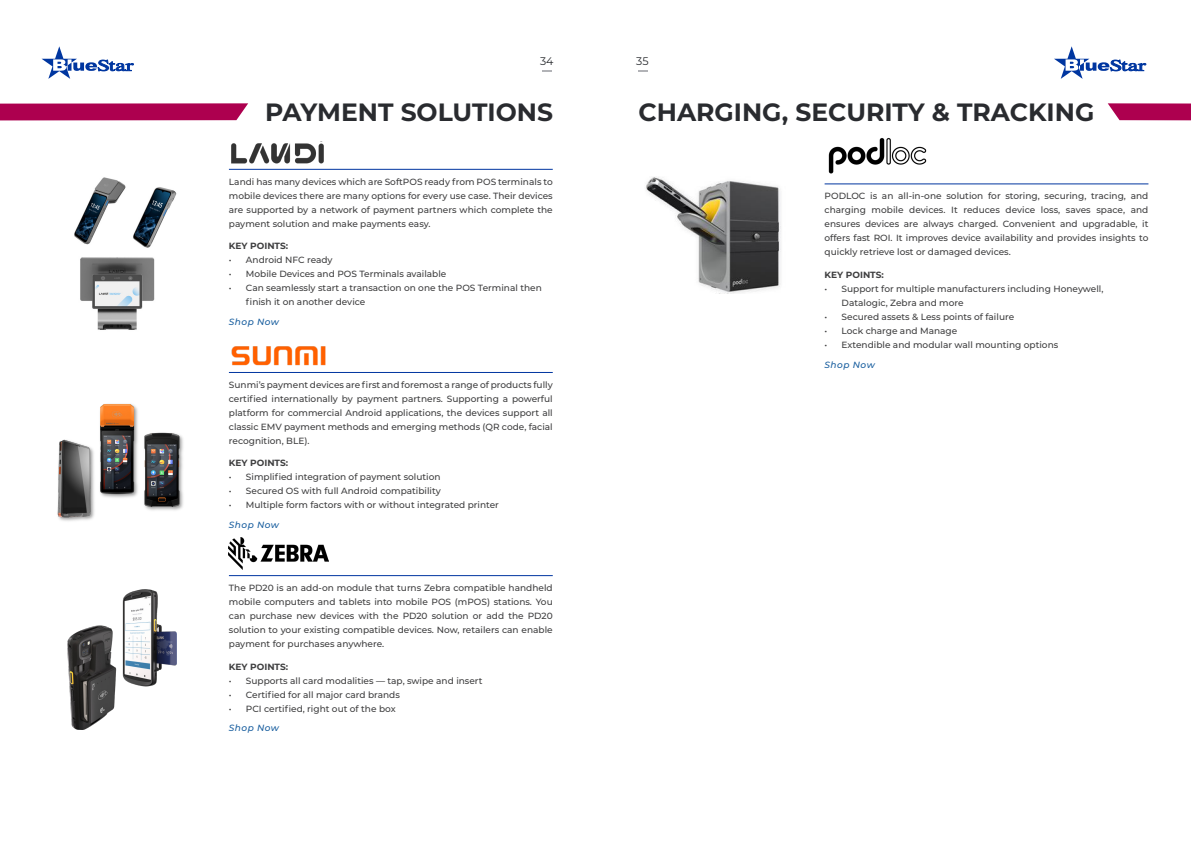
<style>
.page{position:relative;width:1191px;height:842px;background:#fff}
.page>*{position:absolute;margin:0;border:0;box-sizing:border-box;transform-origin:0 0}
.Headline{font:700 25px "Montserrat";color:#292b2f}
.t1{font:11px "Montserrat";color:#292b2f}
.Paragraph{font:500 9px/14px "Montserrat";color:#3e3e3f;text-align:justify}
.KeyPoints{font:700 9px "Montserrat";color:#3e3e3f}
.Websites{font:italic 500 9px "Montserrat";letter-spacing:.05em;color:#175d9e}
</style>
<div class="page">
<svg style="left:42px;top:46px;width:92px;height:33px"></svg>
<svg style="left:1054px;top:46px;width:92px;height:33px"></svg>
<svg style="left:638px;top:70px;width:9px;height:2px"></svg>
<svg style="left:542px;top:70px;width:10px;height:2px"></svg>
<hr style="left:229px;top:169px;width:324px;height:1px;background:#0036a0">
<hr style="left:229px;top:372px;width:324px;height:1px;background:#0036a0">
<hr style="left:229px;top:575px;width:324px;height:1px;background:#0036a0">
<img style="left:231px;top:143px;width:93px;height:20px">
<img style="left:231px;top:346px;width:95px;height:20px">
<img style="left:229px;top:537px;width:100px;height:32px">
<svg style="left:0;top:103px;width:248px;height:17px;background:#b10c57"></svg>
<svg style="left:1107px;top:103px;width:84px;height:17px"></svg>
<img style="left:57px;top:404px;width:173px;height:140px">
<img style="left:74px;top:177px;width:103px;height:153px">
<img style="left:68px;top:589px;width:109px;height:140px">
<hr style="left:824px;top:183px;width:324px;height:1px;background:#0036a0">
<img style="left:828px;top:137px;width:99px;height:37px">
<img style="left:646px;top:177px;width:135px;height:116px">
<p class="t1" style="left:540px;top:53px;width:15px">34</p>
<p class="t1" style="left:636px;top:53px;width:14px">35</p>
<p class="Headline" style="left:265px;top:94px;width:289px">PAYMENT SOLUTIONS</p>
<p class="Headline" style="left:638px;top:94px;width:457px">CHARGING, SECURITY &amp; TRACKING</p>
<p class="Paragraph" style="left:229px;top:174px;width:325px">Landi has many devices which are SoftPOS ready from POS terminals to mobile devices there are many options for every use case. Their devices are supported by a network of payment partners which complete the payment solution and make payments easy.</p>
<p class="KeyPoints" style="left:229px;top:240px;width:61px">KEY POINTS:</p>
<p class="Paragraph" style="left:229px;top:253px;width:105px">• Android NFC ready</p>
<p class="Paragraph" style="left:229px;top:267px;width:219px">• Mobile Devices and POS Terminals available</p>
<p class="Paragraph" style="left:246px;top:281px;width:297px;text-indent:-17px">• Can seamlessly start a transaction on one the POS Terminal then finish it on another device</p>
<p class="Websites" style="left:229px;top:315px;width:52px">Shop Now</p>
<p class="Paragraph" style="left:229px;top:377px;width:325px">Sunmi’s payment devices are first and foremost a range of products fully certified internationally by payment partners. Supporting a powerful platform for commercial Android applications, the devices support all classic EMV payment methods and emerging methods (QR code, facial recognition, BLE).</p>
<p class="KeyPoints" style="left:229px;top:457px;width:61px">KEY POINTS:</p>
<p class="Paragraph" style="left:229px;top:470px;width:213px">• Simplified integration of payment solution</p>
<p class="Paragraph" style="left:229px;top:484px;width:213px">• Secured OS with full Android compatibility</p>
<p class="Paragraph" style="left:229px;top:498px;width:271px">• Multiple form factors with or without integrated printer</p>
<p class="Websites" style="left:229px;top:519px;width:52px">Shop Now</p>
<p class="Paragraph" style="left:229px;top:580px;width:325px">The PD20 is an add-on module that turns Zebra compatible handheld mobile computers and tablets into mobile POS (mPOS) stations. You can purchase new devices with the PD20 solution or add the PD20 solution to your existing compatible devices. Now, retailers can enable payment for purchases anywhere.</p>
<p class="KeyPoints" style="left:229px;top:660px;width:61px">KEY POINTS:</p>
<p class="Paragraph" style="left:229px;top:673px;width:255px">• Supports all card modalities — tap, swipe and insert</p>
<p class="Paragraph" style="left:229px;top:687px;width:172px">• Certified for all major card brands</p>
<p class="Paragraph" style="left:229px;top:701px;width:168px">• PCI certified, right out of the box</p>
<p class="Websites" style="left:229px;top:722px;width:52px">Shop Now</p>
<p class="Paragraph" style="left:824px;top:189px;width:325px">PODLOC is an all-in-one solution for storing, securing, tracing, and charging mobile devices. It reduces device loss, saves space, and ensures devices are always charged. Convenient and upgradable, it offers fast ROI. It improves device availability and provides insights to quickly retrieve lost or damaged devices.</p>
<p class="KeyPoints" style="left:824px;top:268px;width:61px">KEY POINTS:</p>
<p class="Paragraph" style="left:841px;top:281px;width:263px;text-indent:-17px">• Support for multiple manufacturers including Honeywell,<br>Datalogic, Zebra and more</p>
<p class="Paragraph" style="left:824px;top:309px;width:191px">• Secured assets &amp; Less points of failure</p>
<p class="Paragraph" style="left:824px;top:323px;width:134px">• Lock charge and Manage</p>
<p class="Paragraph" style="left:824px;top:337px;width:235px">• Extendible and modular wall mounting options</p>
<p class="Websites" style="left:824px;top:358px;width:52px">Shop Now</p>
</div>
